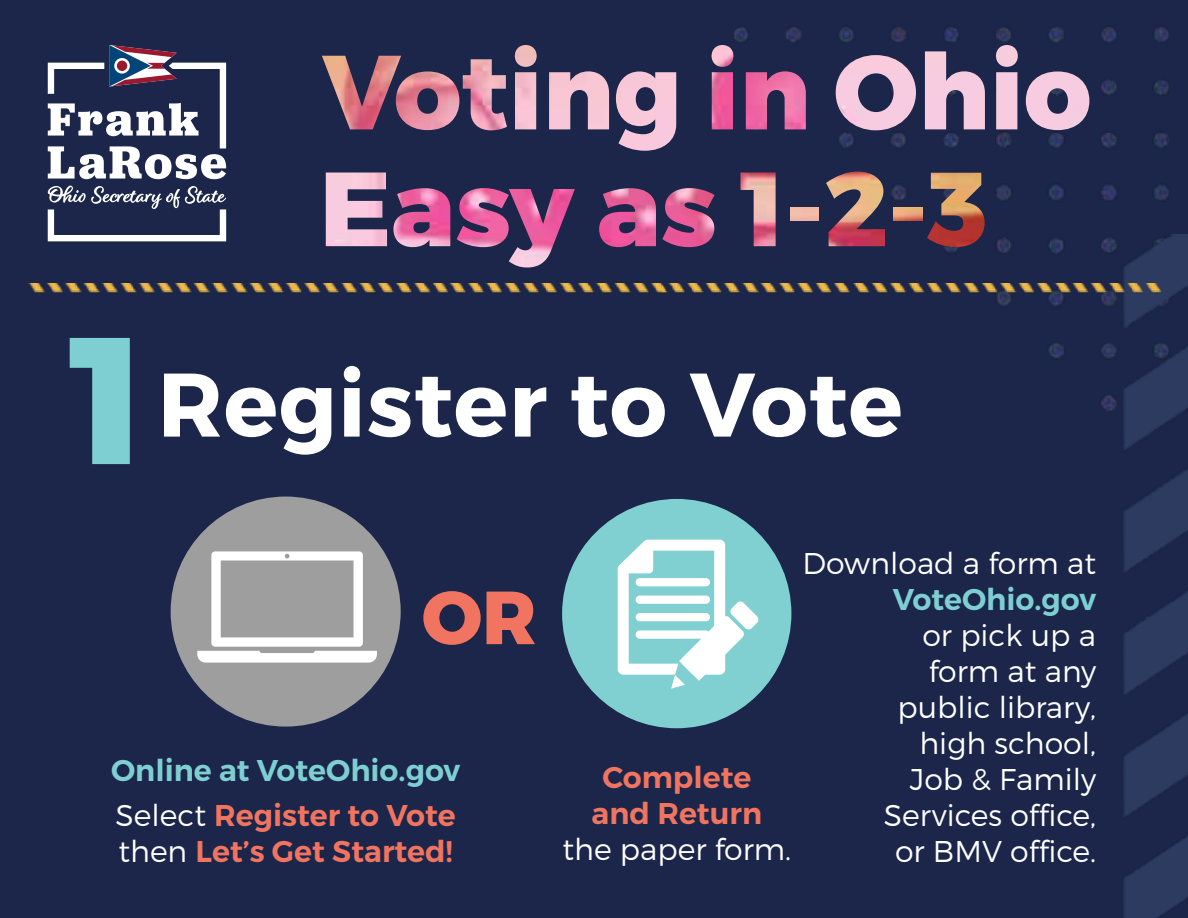
<style>
.page{position:relative;width:1188px;height:918px;background:#1b264a}
.page>*{position:absolute;margin:0;border:0;box-sizing:border-box;transform-origin:0 0}
.Number{font:800 180px "Montserrat";color:#7ecfd1}
.t1{font:700 90px "Montserrat";letter-spacing:.01em;color:#fff}
.t2{font:800 75px "Montserrat";color:#f0745f}
.t3{font:300 30px/36px "Montserrat";color:#fff;text-align:right}
.t4{font:600 30px/36px "Montserrat";color:#f0745f}
.t5{font:600 30px "Montserrat";color:#7ecfd1}
.s1{font-weight:300;color:#fff}
</style>
<div class="page">
<img style="left:69px;top:27px;width:1100px;height:257px">
<img style="left:246px;top:234px;width:942px;height:684px">
<svg style="left:48px;top:45px;width:178px;height:196px"></svg>
<div style="left:171px;top:497px;width:230px;height:230px;background:#9e9e9e;border-radius:50%"></div>
<svg style="left:197px;top:551px;width:180px;height:112px"></svg>
<div style="left:562px;top:499px;width:229px;height:229px;background:#80cfd1;border-radius:50%"></div>
<svg style="left:618px;top:540px;width:141px;height:149px"></svg>
<img style="left:29px;top:284px;width:634px;height:11px">
<img style="left:663px;top:284px;width:499px;height:11px">
<img style="left:322px;top:56px;width:79px;height:73px">
<img style="left:396px;top:71px;width:63px;height:59px">
<img style="left:463px;top:59px;width:44px;height:71px">
<img style="left:515px;top:45px;width:22px;height:84px">
<img style="left:549px;top:71px;width:60px;height:58px">
<img style="left:616px;top:71px;width:60px;height:80px">
<img style="left:712px;top:45px;width:21px;height:84px">
<img style="left:746px;top:71px;width:60px;height:58px">
<img style="left:836px;top:55px;width:80px;height:75px">
<img style="left:925px;top:51px;width:60px;height:78px">
<img style="left:996px;top:45px;width:22px;height:84px">
<img style="left:1026px;top:71px;width:63px;height:59px">
<img style="left:326px;top:173px;width:61px;height:73px">
<img style="left:393px;top:188px;width:57px;height:59px">
<img style="left:457px;top:188px;width:52px;height:59px">
<img style="left:509px;top:189px;width:66px;height:79px">
<img style="left:599px;top:188px;width:57px;height:59px">
<img style="left:662px;top:188px;width:53px;height:59px">
<img style="left:741px;top:173px;width:35px;height:73px">
<img style="left:790px;top:207px;width:29px;height:13px">
<img style="left:826px;top:172px;width:59px;height:74px">
<img style="left:893px;top:207px;width:29px;height:13px">
<img style="left:927px;top:173px;width:58px;height:74px">
<p class="Number" style="left:69px;top:288px;width:78px">1</p>
<p class="t1" style="left:158px;top:349px;width:747px">Register to Vote</p>
<p class="t2" style="left:422px;top:571px;width:116px">OR</p>
<p class="t5" style="left:111px;top:752px;width:351px">Online at VoteOhio.gov</p>
<p class="t4" style="left:116px;top:797px;width:342px"><span class="s1">Select</span> Register to Vote <span class="s1">then</span> Let’s Get Started!</p>
<p class="t4" style="left:563px;top:760px;width:230px;text-align:center">Complete<br>and Return<br><span class="s1">the paper form.</span></p>
<p class="t3" style="left:803px;top:544px;width:295px">Download a form at</p>
<p class="t5" style="left:893px;top:580px;width:205px">VoteOhio.gov</p>
<p class="t3" style="left:884px;top:616px;width:214px">or pick up a form at any public library, high school,<br>Job &amp; Family<br>Services office, or BMV office.</p>
</div>
